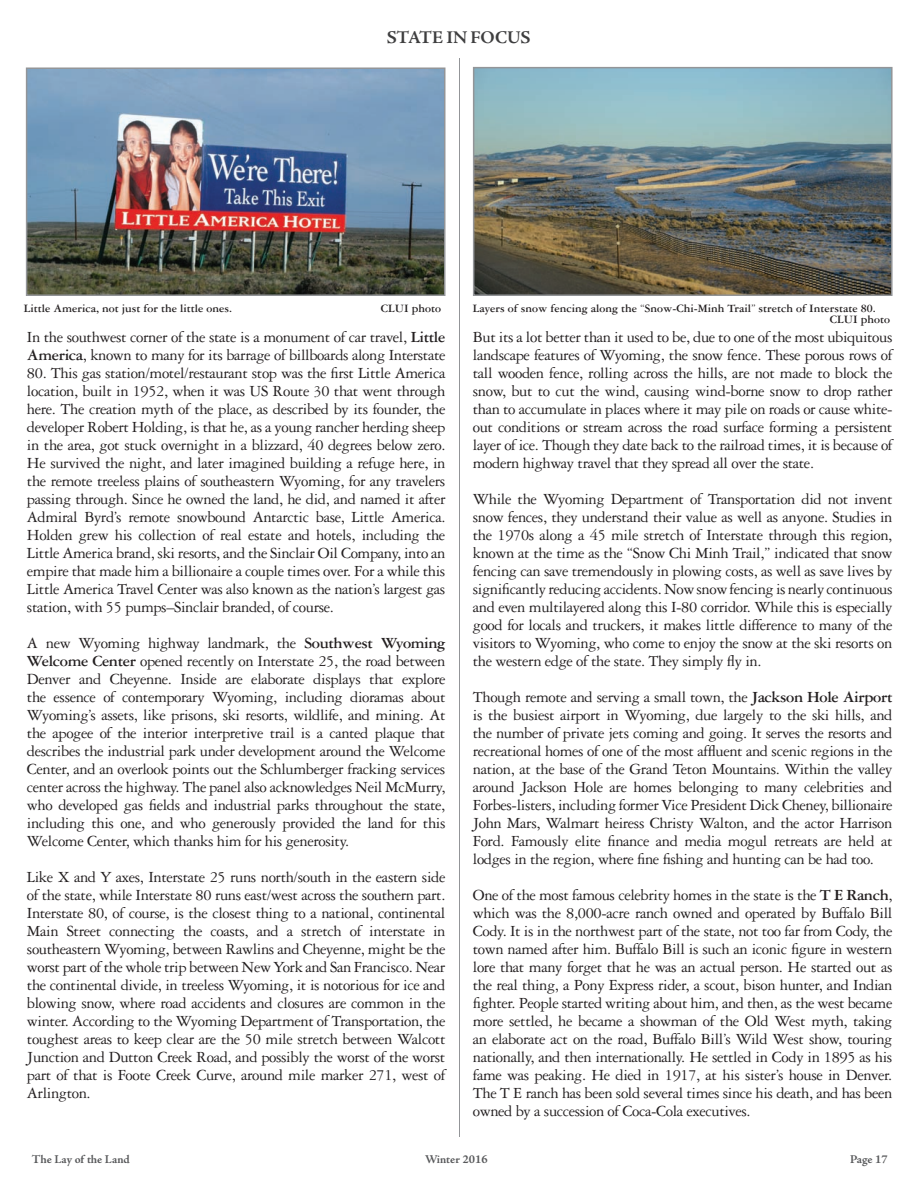
<style>
.page{position:relative;width:918px;height:1188px;background:#fff}
.page>*{position:absolute;margin:0;border:0;box-sizing:border-box;transform-origin:0 0}
.t1{font:700 18px "Adobe Jenson Pro";letter-spacing:-.005em;color:#3e3e3f}
.t2{font:16.5px/18px "Garamond Three";letter-spacing:-.025em;color:#231f20;text-align:justify}
.t3{font:700 12px/10.5px "Garamond Three";color:#231f20}
.t4{font:700 12px "Adobe Jenson Pro";letter-spacing:-.005em;color:#57585a}
.s1{font-weight:700}
.s2{font-weight:400}
</style>
<div class="page">
<hr style="left:459px;top:58px;width:1px;height:1079px;background:#939598">
<img style="left:29px;top:71px;width:413px;height:222px">
<div style="left:26px;top:68px;width:419px;height:228px;border:2px solid #939598"></div>
<img style="left:476px;top:70px;width:414px;height:223px">
<div style="left:473px;top:67px;width:420px;height:229px;border:2px solid #939598"></div>
<p class="t1" style="left:387px;top:27px;width:145px">STATE IN FOCUS</p>
<p class="t3" style="left:24px;top:303px;width:210px">little america, not just for the little ones.</p>
<p class="t3" style="left:381px;top:303px;width:62px">CluI photo</p>
<p class="t2" style="left:27px;top:328px;width:420px">in the southwest corner of the state is a monument of car travel, <span class="s1">little america</span>, known to many for its barrage of billboards along interstate</p>
<p class="t2" style="left:27px;top:364px;width:420px">80. this gas station/motel/restaurant stop was the first little america location, built in 1952, when it was Us route 30 that went through here. the creation myth of the place, as described by its founder, the developer robert holding, is that he, as a young rancher herding sheep in the area, got stuck overnight in a blizzard, 40 degrees below zero. he survived the night, and later imagined building a refuge here, in the remote treeless plains of southeastern Wyoming, for any travelers passing through. since he owned the land, he did, and named it after admiral Byrd’s remote snowbound antarctic base, little america. holden grew his collection of real estate and hotels, including the little america brand, ski resorts, and the sinclair oil company, into an empire that made him a billionaire a couple times over. for a while this little america travel center was also known as the nation’s largest gas station, with 55 pumps–sinclair branded, of course.</p>
<p class="t2" style="left:27px;top:634px;width:420px">a new Wyoming highway landmark, the <span class="s1">southwest Wyoming Welcome Center</span> opened recently on interstate 25, the road between Denver and cheyenne. inside are elaborate displays that explore the essence of contemporary Wyoming, including dioramas about Wyoming’s assets, like prisons, ski resorts, wildlife, and mining. at the apogee of the interior interpretive trail is a canted plaque that describes the industrial park under development around the Welcome center, and an overlook points out the schlumberger fracking services center across the highway. the panel also acknowledges neil mcmurry, who developed gas fields and industrial parks throughout the state, including this one, and who generously provided the land for this Welcome center, which thanks him for his generosity.</p>
<p class="t2" style="left:27px;top:868px;width:422px">like x and Y axes, interstate 25 runs north/south in the eastern side of the state, while interstate 80 runs east/west across the southern part. interstate 80, of course, is the closest thing to a national, continental main street connecting the coasts, and a stretch of interstate in southeastern Wyoming, between rawlins and cheyenne, might be the worst part of the whole trip between new York and san francisco. near the continental divide, in treeless Wyoming, it is notorious for ice and blowing snow, where road accidents and closures are common in the winter. according to the Wyoming Department of transportation, the toughest areas to keep clear are the 50 mile stretch between Walcott Junction and Dutton creek road, and possibly the worst of the worst part of that is foote creek curve, around mile marker 271, west of arlington.</p>
<p class="t3" style="left:830px;top:303px;width:62px;text-indent:-357px">layers of snow fencing along the <span class="s2">“</span>snow-Chi-Minh trail<span class="s2">”</span> stretch of Interstate 80.<br>CluI photo</p>
<p class="t2" style="left:473px;top:328px;width:423px">But its a lot better than it used to be, due to one of the most ubiquitous landscape features of Wyoming, the snow fence. these porous rows of tall wooden fence, rolling across the hills, are not made to block the snow, but to cut the wind, causing wind-borne snow to drop rather than to accumulate in places where it may pile on roads or cause white&shy;out conditions or stream across the road surface forming a persistent layer of ice. though they date back to the railroad times, it is because of modern highway travel that they spread all over the state.</p>
<p class="t2" style="left:473px;top:490px;width:421px">While the Wyoming Department of transportation did not invent snow fences, they understand their value as well as anyone. studies in the 1970s along a 45 mile stretch of interstate through this region, known at the time as the “snow chi minh trail,” indicated that snow fencing can save tremendously in plowing costs, as well as save lives by significantly reducing accidents. now snow fencing is nearly continuous and even multilayered along this i-80 corridor. While this is especially good for locals and truckers, it makes little difference to many of the visitors to Wyoming, who come to enjoy the snow at the ski resorts on the western edge of the state. they simply fly in.</p>
<p class="t2" style="left:473px;top:688px;width:421px">though remote and serving a small town, the <span class="s1">Jackson hole airport </span>is the busiest airport in Wyoming, due largely to the ski hills, and the number of private jets coming and going. it serves the resorts and recreational homes of one of the most affluent and scenic regions in the nation, at the base of the grand teton mountains. Within the valley around Jackson hole are homes belonging to many celebrities and forbes-listers, including former Vice president Dick cheney, billionaire John mars, Walmart heiress christy Walton, and the actor harrison ford. famously elite finance and media mogul retreats are held at lodges in the region, where fine fishing and hunting can be had too.</p>
<p class="t2" style="left:473px;top:886px;width:421px">one of the most famous celebrity homes in the state is the <span class="s1">t e ranch</span>, which was the 8,000-acre ranch owned and operated by Buffalo Bill cody. it is in the northwest part of the state, not too far from cody, the town named after him. Buffalo Bill is such an iconic figure in western lore that many forget that he was an actual person. he started out as the real thing, a pony express rider, a scout, bison hunter, and indian fighter. people started writing about him, and then, as the west became more settled, he became a showman of the old West myth, taking an elaborate act on the road, Buffalo Bill’s Wild West show, touring nationally, and then internationally. he settled in cody in 1895 as his fame was peaking. he died in 1917, at his sister’s house in Denver. the t e ranch has been sold several times since his death, and has been owned by a succession of coca-cola executives.</p>
<p class="t4" style="left:32px;top:1153px;width:99px">The Lay of the Land</p>
<p class="t4" style="left:425px;top:1153px;width:64px">Winter 2016</p>
<p class="t4" style="left:850px;top:1153px;width:39px">Page 17</p>
</div>
